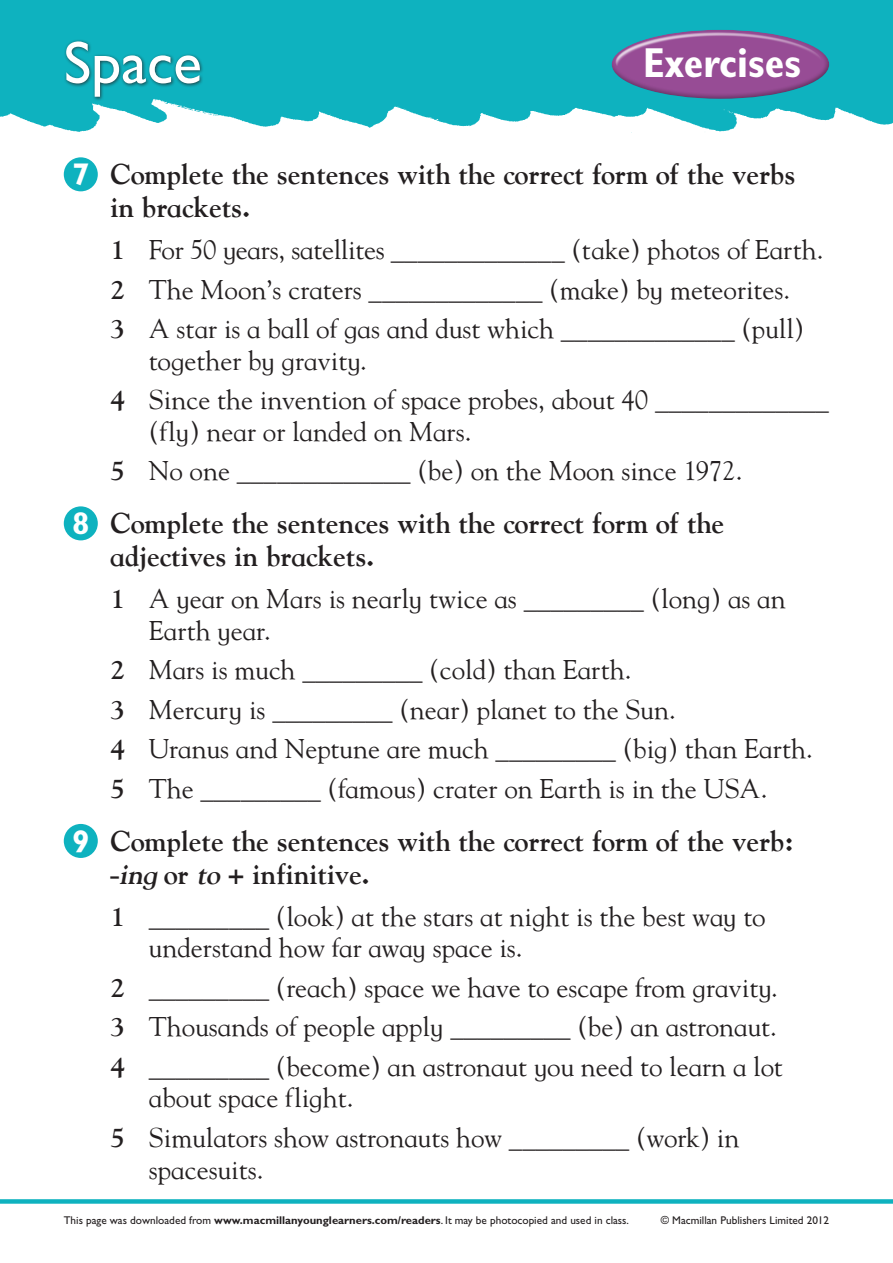
<style>
.page{position:relative;width:893px;height:1263px;background:#fff}
.page>*{position:absolute;margin:0;border:0;box-sizing:border-box;transform-origin:0 0}
.t1{font:60px "Gill Sans Std";color:#fff}
.t2{font:700 condensed 42px "Gill Sans Std";color:#fff}
.t3{font:700 31.5px "Gill Alt One";color:#fff}
.Rubric{font:700 28.5px/33px "Goudy Infant";color:#231f20}
.Text_list{font:27px/31.5px "Goudy Infant";color:#231f20}
.t4{font:11.25px "Gill Sans Std";color:#231f20}
.s1{font-weight:700}
.s2{font-style:italic}
</style>
<div class="page">
<div style="left:0;top:1199px;width:893px;height:5px;background:#0eb2bf"></div>
<img style="left:0;top:0;width:893px;height:133px">
<div style="left:64px;top:39px;width:140px;height:62px;background:#231f20;opacity:.75"></div>
<div style="left:610px;top:29px;width:220px;height:72px;background:#231f20;opacity:.75"></div>
<div style="left:64px;top:157px;width:34px;height:34px;background:#0eb2bf;border-radius:50%"></div>
<div style="left:64px;top:506px;width:34px;height:34px;background:#0eb2bf;border-radius:50%"></div>
<div style="left:64px;top:824px;width:34px;height:34px;background:#0eb2bf;border-radius:50%"></div>
<h1 class="t1" style="left:64px;top:28px;width:140px">Space</h1>
<h2 class="t2" style="left:643px;top:38px;width:160px">Exercises</h2>
<p class="t3" style="left:72px;top:156px;width:19px">7</p>
<p class="Rubric" style="left:111px;top:158px;width:686px">Complete the sentences with the correct form of the verbs in brackets.</p>
<p class="Text_list" style="left:111px;top:233px;width:714px"><span class="s1">1</span> For 50 years, satellites _____________ (take) photos of Earth.</p>
<p class="Text_list" style="left:111px;top:273px;width:681px"><span class="s1">2</span> The Moon’s craters _____________ (make) by meteorites.</p>
<p class="Text_list" style="left:149px;top:312px;width:657px;text-indent:-38px"><span class="s1">3</span> A star is a ball of gas and dust which _____________ (pull) together by gravity.</p>
<p class="Text_list" style="left:149px;top:383px;width:682px;text-indent:-38px"><span class="s1">4</span> Since the invention of space probes, about 40 _____________ (fly) near or landed on Mars.</p>
<p class="Text_list" style="left:111px;top:454px;width:633px"><span class="s1">5</span> No one _____________ (be) on the Moon since 1972.</p>
<p class="t3" style="left:72px;top:505px;width:19px">8</p>
<p class="Rubric" style="left:111px;top:507px;width:615px">Complete the sentences with the correct form of the adjectives in brackets.</p>
<p class="Text_list" style="left:149px;top:582px;width:638px;text-indent:-38px"><span class="s1">1</span> A year on Mars is nearly twice as _________ (long) as an<br>Earth year.</p>
<p class="Text_list" style="left:111px;top:653px;width:522px"><span class="s1">2</span> Mars is much _________ (cold) than Earth.</p>
<p class="Text_list" style="left:111px;top:693px;width:567px"><span class="s1">3</span> Mercury is _________ (near) planet to the Sun.</p>
<p class="Text_list" style="left:111px;top:732px;width:704px"><span class="s1">4</span> Uranus and Neptune are much _________ (big) than Earth.</p>
<p class="Text_list" style="left:111px;top:772px;width:658px"><span class="s1">5</span> The _________ (famous) crater on Earth is in the USA.</p>
<p class="t3" style="left:72px;top:822px;width:19px">9</p>
<p class="Rubric" style="left:111px;top:824px;width:685px">Complete the sentences with the correct form of the verb: –<span class="s2">ing</span>or <span class="s2">to</span>+ infinitive.</p>
<p class="Text_list" style="left:149px;top:900px;width:618px;text-indent:-38px"><span class="s1">1</span> _________ (look) at the stars at night is the best way to understand how far away space is.</p>
<p class="Text_list" style="left:111px;top:971px;width:669px"><span class="s1">2</span> _________ (reach) space we have to escape from gravity.</p>
<p class="Text_list" style="left:111px;top:1010px;width:668px"><span class="s1">3</span> Thousands of people apply _________ (be) an astronaut.</p>
<p class="Text_list" style="left:149px;top:1050px;width:636px;text-indent:-38px"><span class="s1">4</span> _________ (become) an astronaut you need to learn a lot about space flight.</p>
<p class="Text_list" style="left:149px;top:1121px;width:592px;text-indent:-38px"><span class="s1">5</span> Simulators show astronauts how _________ (work) in spacesuits.</p>
<p class="t4" style="left:64px;top:1213px;width:567px">This page was downloaded from <span class="s1">www.macmillanyounglearners.com/readers</span>. It may be photocopied and used in class.</p>
<p class="t4" style="left:661px;top:1213px;width:170px">© Macmillan Publishers Limited 2012</p>
</div>
